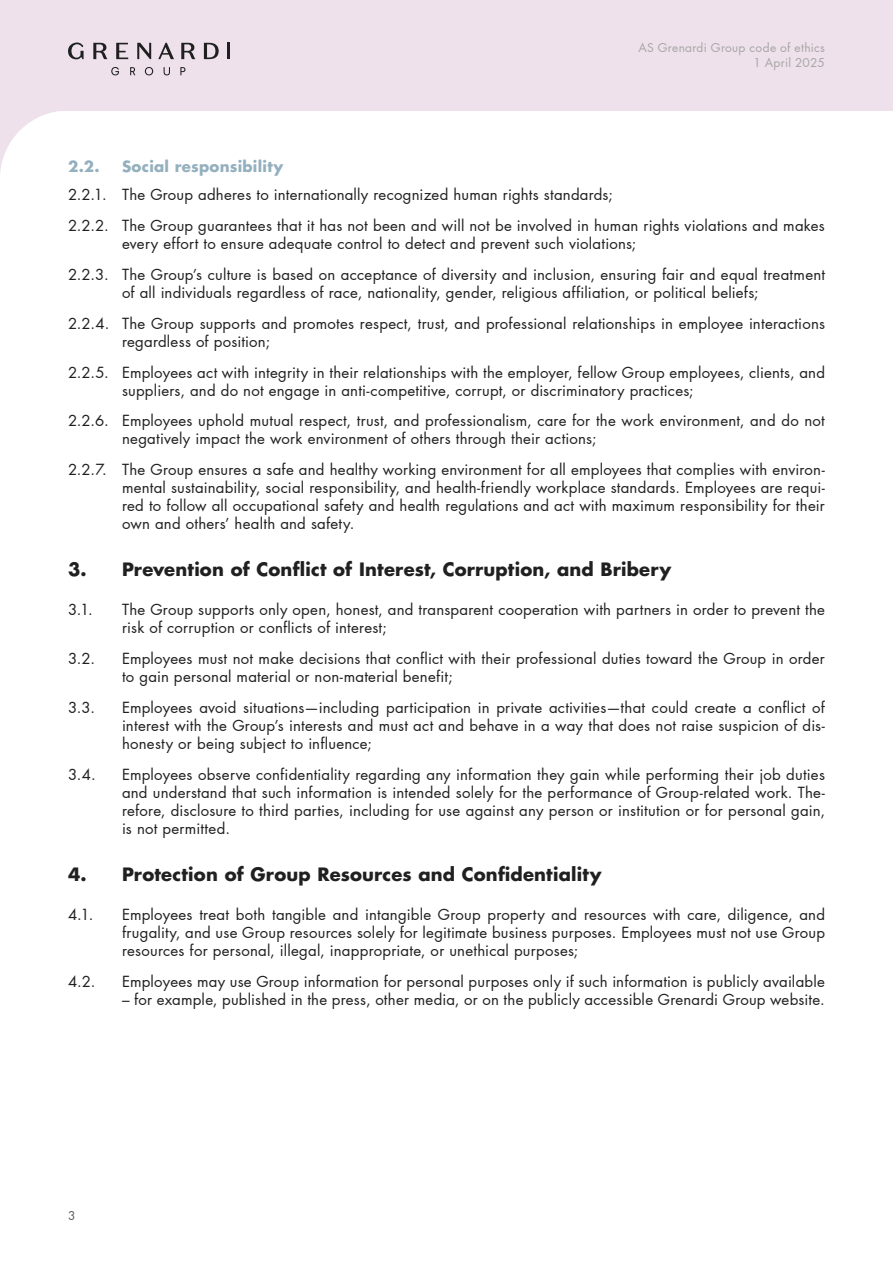
<style>
.page{position:relative;width:893px;height:1263px;background:#fff}
.page>*{position:absolute;margin:0;border:0;box-sizing:border-box;transform-origin:0 0}
.t1{font:700 18px "Futura LT Pro";letter-spacing:.01em;color:#202020}
.t2{font:15px/18px "Futura LT Pro";letter-spacing:.015em;color:#202020}
.t3{font:700 15px "Futura LT Pro";letter-spacing:.015em;color:#94b0be}
.t4{font:12px/14.4px "Futura LT Pro";letter-spacing:.02em;color:#a6a6a6;text-align:right}
.t5{font:12px "Futura LT Pro";color:#595b5b}
</style>
<div class="page">
<svg style="left:0;top:111px;width:58px;height:61px"></svg>
<div style="left:0;top:0;width:893px;height:111px;background:#eee1eb"></div>
<svg style="left:111px;top:67px;width:8px;height:8px"></svg>
<svg style="left:130px;top:67px;width:5px;height:8px"></svg>
<svg style="left:145px;top:67px;width:8px;height:8px"></svg>
<svg style="left:164px;top:67px;width:6px;height:8px"></svg>
<svg style="left:180px;top:67px;width:5px;height:8px"></svg>
<svg style="left:93px;top:43px;width:15px;height:16px"></svg>
<svg style="left:181px;top:43px;width:15px;height:16px"></svg>
<svg style="left:68px;top:43px;width:16px;height:16px"></svg>
<svg style="left:116px;top:43px;width:12px;height:16px"></svg>
<svg style="left:158px;top:43px;width:16px;height:16px"></svg>
<hr style="left:227px;top:43px;width:3px;height:16px;background:#202020">
<svg style="left:137px;top:43px;width:14px;height:16px"></svg>
<svg style="left:204px;top:43px;width:15px;height:16px"></svg>
<p class="t4" style="left:638px;top:41px;width:188px">AS Grenardi Group code of ethics<br>1 April 2025</p>
<p class="t3" style="left:68px;top:155px;width:33px">2.2.</p>
<p class="t3" style="left:122px;top:155px;width:163px">Social responsibility</p>
<p class="t2" style="left:68px;top:179px;width:758px;line-height:30.8px">2.2.1. The Group adheres to internationally recognized human rights standards;<br>2.2.2. The Group guarantees that it has not been and will not be involved in human rights violations and makes</p>
<p class="t2" style="left:68px;top:228px;width:758px;line-height:30.8px;text-indent:54px">every effort to ensure adequate control to detect and prevent such violations;<br>2.2.3. The Group’s culture is based on acceptance of diversity and inclusion, ensuring fair and equal treatment</p>
<p class="t2" style="left:68px;top:277px;width:758px;line-height:30.8px;text-indent:54px">of all individuals regardless of race, nationality, gender, religious affiliation, or political beliefs;<br>2.2.4. The Group supports and promotes respect, trust, and professional relationships in employee interactions</p>
<p class="t2" style="left:68px;top:326px;width:758px;line-height:30.8px;text-indent:54px">regardless of position;<br>2.2.5. Employees act with integrity in their relationships with the employer, fellow Group employees, clients, and</p>
<p class="t2" style="left:68px;top:374px;width:758px;line-height:30.8px;text-indent:54px">suppliers, and do not engage in anti-competitive, corrupt, or discriminatory practices;<br>2.2.6. Employees uphold mutual respect, trust, and professionalism, care for the work environment, and do not</p>
<p class="t2" style="left:68px;top:423px;width:758px;line-height:30.8px;text-indent:54px">negatively impact the work environment of others through their actions;<br>2.2.7. The Group ensures a safe and healthy working environment for all employees that complies with environ-</p>
<p class="t2" style="left:122px;top:478px;width:704px;text-align:justify">mental sustainability, social responsibility, and health-friendly workplace standards. Employees are requi&shy;red to follow all occupational safety and health regulations and act with maximum responsibility for their own and others’ health and safety.</p>
<p class="t1" style="left:68px;top:555px;width:605px">3. Prevention of Conflict of Interest, Corruption, and Bribery</p>
<p class="t2" style="left:68px;top:601px;width:26px">3.1.</p>
<p class="t2" style="left:122px;top:601px;width:704px">The Group supports only open, honest, and transparent cooperation with partners in order to prevent the risk of corruption or conflicts of interest;</p>
<p class="t2" style="left:68px;top:649px;width:29px">3.2.</p>
<p class="t2" style="left:122px;top:649px;width:704px">Employees must not make decisions that conflict with their professional duties toward the Group in order to gain personal material or non-material benefit;</p>
<p class="t2" style="left:68px;top:698px;width:28px">3.3.</p>
<p class="t2" style="left:122px;top:698px;width:704px;text-align:justify">Employees avoid situations—including participation in private activities—that could create a conflict of interest with the Group’s interests and must act and behave in a way that does not raise suspicion of dis&shy;honesty or being subject to influence;</p>
<p class="t2" style="left:68px;top:765px;width:29px">3.4.</p>
<p class="t2" style="left:122px;top:765px;width:704px;text-align:justify">Employees observe confidentiality regarding any information they gain while performing their job duties and understand that such information is intended solely for the performance of Group-related work. The&shy;refore, disclosure to third parties, including for use against any person or institution or for personal gain, is not permitted.</p>
<p class="t1" style="left:68px;top:860px;width:535px">4. Protection of Group Resources and Confidentiality</p>
<p class="t2" style="left:68px;top:905px;width:27px">4.1.</p>
<p class="t2" style="left:122px;top:905px;width:704px;text-align:justify">Employees treat both tangible and intangible Group property and resources with care, diligence, and frugality, and use Group resources solely for legitimate business purposes. Employees must not use Group resources for personal, illegal, inappropriate, or unethical purposes;</p>
<p class="t2" style="left:68px;top:972px;width:29px">4.2.</p>
<p class="t2" style="left:122px;top:972px;width:704px">Employees may use Group information for personal purposes only if such information is publicly available</p>
<p class="t2" style="left:122px;top:990px;width:704px">– for example, published in the press, other media, or on the publicly accessible Grenardi Group website.</p>
<p class="t5" style="left:68px;top:1208px;width:9px">3</p>
</div>
